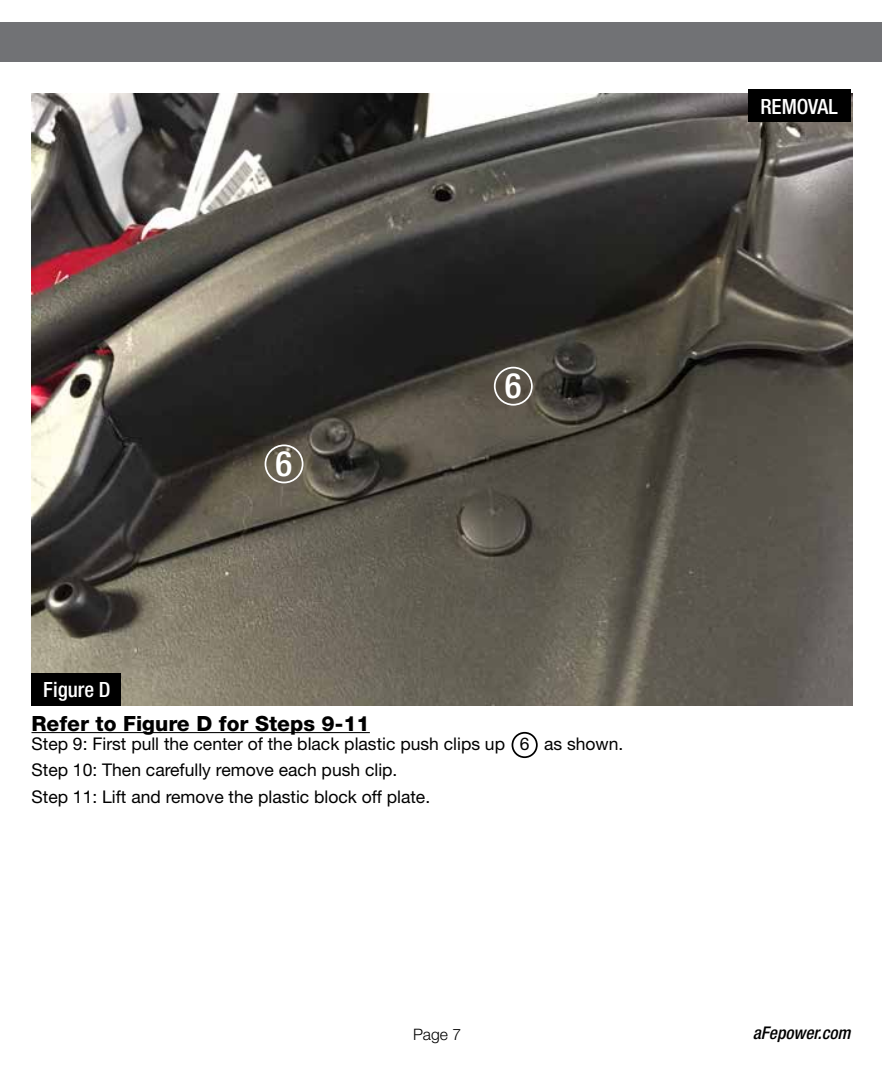
<style>
.page{position:relative;width:882px;height:1071px;background:#fff}
.page>*{position:absolute;margin:0;border:0;box-sizing:border-box;transform-origin:0 0}
.t1{font:500 condensed 35px "Helvetica Neue";color:#fff}
.t2{font:800 21px "Helvetica Neue";color:#000}
.t3{font:500 condensed 21px "Helvetica Neue";color:#fff}
.t4{font:17.5px/26.2px "Helvetica Neue";color:#000}
.t5{font:italic 500 condensed 17.5px "Helvetica Neue";color:#000}
.t6{font:300 15.75px "Helvetica Neue";color:#000}
</style>
<div class="page">
<div style="left:0;top:23px;width:882px;height:39px;background:#717275"></div>
<hr style="left:32px;top:732px;width:338px;height:1px;background:#000">
<div style="left:512px;top:732px;width:26px;height:26px;border:2px solid #000;border-radius:50%"></div>
<img style="left:32px;top:94px;width:820px;height:612px">
<div style="left:748px;top:89px;width:102px;height:33px;background:#000"></div>
<div style="left:494px;top:367px;width:39px;height:39px;border:2px solid #fff;border-radius:50%"></div>
<div style="left:32px;top:673px;width:89px;height:33px;background:#000"></div>
<div style="left:265px;top:445px;width:38px;height:38px;border:2px solid #fff;border-radius:50%"></div>
<p class="t3" style="left:43px;top:677px;width:69px">Figure D</p>
<h1 class="t1" style="left:276px;top:443px;width:18px">6</h1>
<p class="t2" style="left:32px;top:711px;width:340px">Refer to Figure D for Steps 9-11</p>
<h1 class="t1" style="left:505px;top:365px;width:18px">6</h1>
<p class="t4" style="left:32px;top:731px;width:593px">Step 9: First pull the center of the black plastic push clips up 6 as shown.<br>Step 10: Then carefully remove each push clip.<br>Step 11: Lift and remove the plastic block off plate.</p>
<p class="t3" style="left:760px;top:94px;width:79px">REMOVAL</p>
<p class="t6" style="left:413px;top:1024px;width:50px">Page 7</p>
<p class="t5" style="left:753px;top:1023px;width:99px">aFepower.com</p>
</div>
